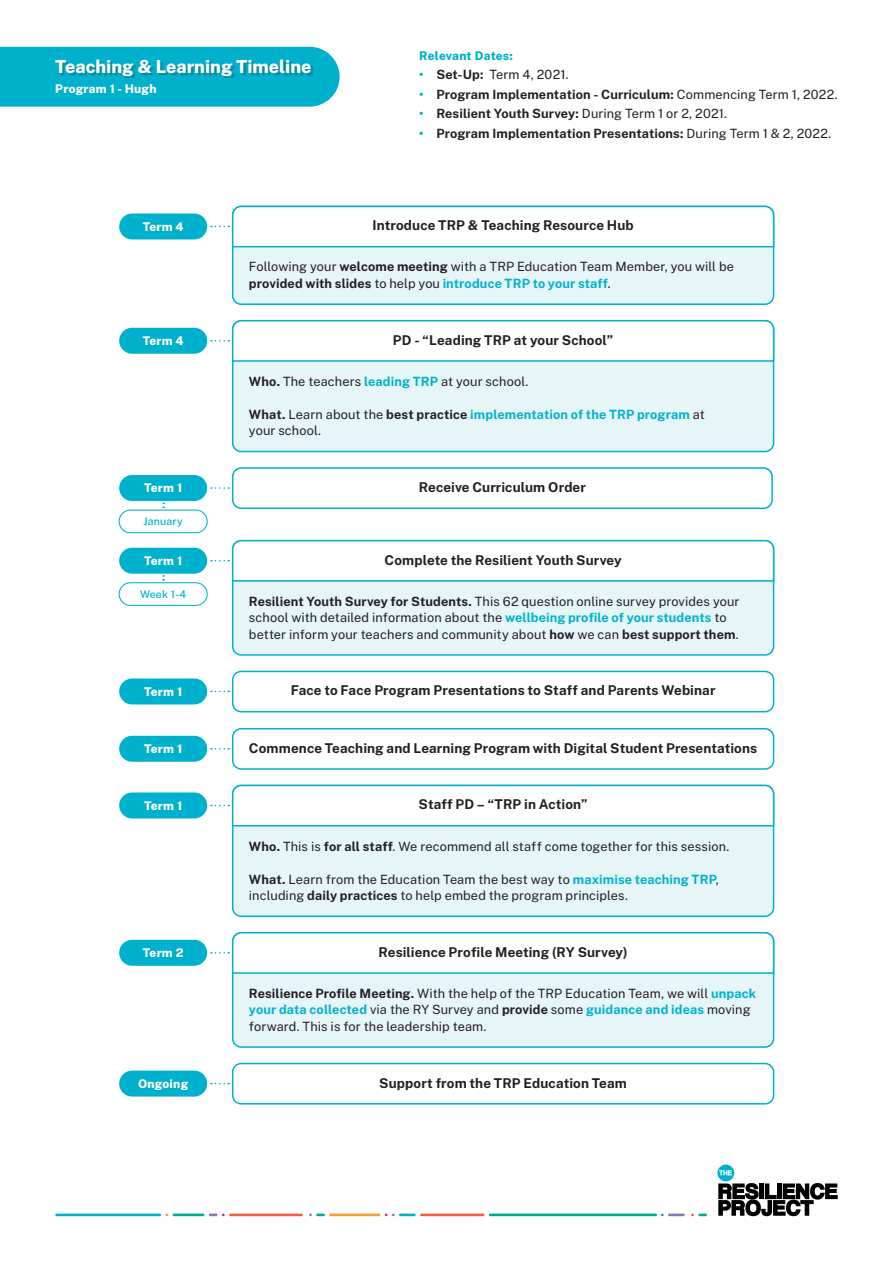
<style>
.page{position:relative;width:893px;height:1263px;background:#fff}
.page>*{position:absolute;margin:0;border:0;box-sizing:border-box;transform-origin:0 0}
.Page_Header{font:800 18px "Public Sans";color:#fff}
.t1{font:700 13.5px "Public Sans";letter-spacing:.005em;color:#231f20}
.t2{font:12.75px/16.5px "Public Sans";letter-spacing:.005em;color:#231f20}
.t3{font:700 12.75px "Public Sans";letter-spacing:.01em;color:#231f20}
.t4{font:700 12.75px/16.5px "Public Sans";letter-spacing:.01em;color:#00b1cd}
.t5{font:800 12px "Public Sans";letter-spacing:.02em;color:#fff}
.t6{font:800 12px "Public Sans";color:#00b1cd}
.t7{font:500 10.5px "Public Sans";letter-spacing:.02em;color:#00b1cd}
.s1{font-weight:700;color:#00b1cd}
.s2{font-weight:700}
.s3{color:#00b1cd}
.s4{font-weight:400}
.s5{color:#231f20}
.s6{font-weight:400;color:#231f20}
</style>
<div class="page">
<div style="left:0;top:47px;width:340px;height:60px;background:#00b1cd"></div>
<div style="left:58px;top:61px;width:255px;height:17px;background:#231f20;opacity:.25"></div>
<div style="left:233px;top:206px;width:541px;height:98px;background:#e5f5f8;border-radius:9px"></div>
<div style="left:232px;top:206px;width:542px;height:99px;border:2px solid #00b1cd;border-radius:9px"></div>
<div style="left:233px;top:785px;width:541px;height:131px;background:#e5f5f8;border-radius:9px"></div>
<div style="left:232px;top:785px;width:542px;height:132px;border:2px solid #00b1cd;border-radius:9px"></div>
<div style="left:233px;top:933px;width:541px;height:114px;background:#e5f5f8;border-radius:9px"></div>
<div style="left:232px;top:932px;width:542px;height:116px;border:2px solid #00b1cd;border-radius:9px"></div>
<div style="left:233px;top:321px;width:541px;height:130px;background:#e5f5f8;border-radius:9px"></div>
<div style="left:232px;top:320px;width:542px;height:132px;border:2px solid #00b1cd;border-radius:9px"></div>
<div style="left:233px;top:541px;width:541px;height:114px;background:#e5f5f8;border-radius:9px"></div>
<div style="left:232px;top:540px;width:542px;height:116px;border:2px solid #00b1cd;border-radius:9px"></div>
<div style="left:232px;top:1063px;width:542px;height:41px;border:2px solid #00b1cd;border-radius:9px"></div>
<div style="left:232px;top:671px;width:542px;height:41px;border:2px solid #00b1cd;border-radius:9px"></div>
<div style="left:232px;top:728px;width:542px;height:42px;border:2px solid #00b1cd;border-radius:9px"></div>
<div style="left:232px;top:467px;width:541px;height:42px;border:2px solid #00b1cd;border-radius:9px"></div>
<div style="left:119px;top:475px;width:88px;height:26px;background:#00b1cd;border-radius:13px"></div>
<div style="left:119px;top:548px;width:88px;height:26px;background:#00b1cd;border-radius:13px"></div>
<div style="left:119px;top:213px;width:88px;height:26px;background:#00b1cd;border-radius:13px"></div>
<div style="left:119px;top:792px;width:88px;height:26px;background:#00b1cd;border-radius:13px"></div>
<div style="left:119px;top:940px;width:88px;height:26px;background:#00b1cd;border-radius:13px"></div>
<div style="left:119px;top:1070px;width:88px;height:26px;background:#00b1cd;border-radius:13px"></div>
<div style="left:119px;top:678px;width:88px;height:26px;background:#00b1cd;border-radius:13px"></div>
<div style="left:119px;top:736px;width:88px;height:26px;background:#00b1cd;border-radius:13px"></div>
<div style="left:119px;top:328px;width:88px;height:26px;background:#00b1cd;border-radius:13px"></div>
<svg style="left:211px;top:205px;width:564px;height:43px;background:#ecf9fb"></svg>
<svg style="left:211px;top:784px;width:564px;height:43px;background:#ecf9fb"></svg>
<svg style="left:211px;top:932px;width:564px;height:42px;background:#ebf9fb"></svg>
<svg style="left:211px;top:320px;width:564px;height:42px;background:#ebf9fb"></svg>
<svg style="left:211px;top:487px;width:18px;height:2px"></svg>
<svg style="left:211px;top:539px;width:564px;height:43px;background:#edf9fb"></svg>
<div style="left:119px;top:510px;width:89px;height:23px;border:1px solid #00b1cd;border-radius:11px"></div>
<div style="left:119px;top:582px;width:89px;height:24px;border:1px solid #00b1cd;border-radius:11px"></div>
<svg style="left:717px;top:1164px;width:17px;height:17px"></svg>
<svg style="left:718px;top:1183px;width:120px;height:33px"></svg>
<svg style="left:719px;top:1170px;width:13px;height:5px"></svg>
<hr style="left:173px;top:1213px;width:31px;height:3px;background:#00ae8f">
<hr style="left:420px;top:1213px;width:64px;height:3px;background:#f16141">
<hr style="left:329px;top:1213px;width:51px;height:3px;background:#f89d33">
<hr style="left:55px;top:1213px;width:106px;height:3px;background:#00b1cd">
<hr style="left:489px;top:1213px;width:168px;height:3px;background:#00ae8f">
<hr style="left:229px;top:1213px;width:74px;height:3px;background:#f16141">
<hr style="left:668px;top:1213px;width:17px;height:3px;background:#817bba">
<hr style="left:399px;top:1213px;width:17px;height:3px;background:#00b1cd">
<svg style="left:209px;top:1213px;width:16px;height:3px"></svg>
<svg style="left:309px;top:1213px;width:16px;height:3px"></svg>
<svg style="left:385px;top:1213px;width:10px;height:3px"></svg>
<svg style="left:691px;top:1213px;width:16px;height:3px"></svg>
<p class="Page_Header" style="left:55px;top:53px;width:258px">Teaching &amp; Learning Timeline</p>
<p class="t5" style="left:55px;top:80px;width:103px">Program 1 - Hugh</p>
<p class="t5" style="left:143px;top:218px;width:42px">Term 4</p>
<p class="t6" style="left:419px;top:47px;width:95px">Relevant Dates:</p>
<p class="t2" style="left:419px;top:66px;width:151px"><span class="s1">•</span> <span class="s2">Set-Up:</span> Term 4, 2021.</p>
<p class="t3" style="left:419px;top:85px;width:420px"><span class="s3">•</span> Program Implementation - Curriculum: <span class="s4">Commencing Term 1, 2022.</span></p>
<p class="t3" style="left:419px;top:104px;width:309px"><span class="s3">•</span> Resilient Youth Survey: <span class="s4">During Term 1 or 2, 2021.</span></p>
<p class="t3" style="left:419px;top:124px;width:413px"><span class="s3">•</span> Program Implementation Presentations: <span class="s4">During Term 1 &amp; 2, 2022.</span></p>
<p class="t1" style="left:372px;top:216px;width:263px">Introduce TRP &amp; Teaching Resource Hub</p>
<p class="t2" style="left:249px;top:258px;width:486px">Following your <span class="s2">welcome meeting</span> with a TRP Education Team Member, you will be <span class="s2">provided with slides</span> to help you <span class="s1">introduce TRP to your staff</span>.</p>
<p class="t5" style="left:143px;top:332px;width:42px">Term 4</p>
<p class="t1" style="left:393px;top:330px;width:222px">PD - “Leading TRP at your School”</p>
<p class="t2" style="left:249px;top:372px;width:281px"><span class="s2">Who.</span> The teachers <span class="s1">leading TRP</span> at your school.</p>
<p class="t4" style="left:249px;top:405px;width:458px"><span class="s5">What.</span> <span class="s6">Learn about the</span> <span class="s5">best practice</span> implementation of the TRP program <span class="s6">at your school.</span></p>
<p class="t5" style="left:144px;top:479px;width:40px">Term 1</p>
<p class="t1" style="left:419px;top:477px;width:169px">Receive Curriculum Order</p>
<p class="t7" style="left:143px;top:513px;width:41px">January</p>
<p class="t5" style="left:144px;top:552px;width:40px">Term 1</p>
<p class="t1" style="left:385px;top:550px;width:239px">Complete the Resilient Youth Survey</p>
<p class="t7" style="left:140px;top:586px;width:48px">Week 1-4</p>
<p class="t2" style="left:249px;top:592px;width:492px"><span class="s2">Resilient Youth Survey for Students.</span> This 62 question online survey provides your school with detailed information about the <span class="s1">wellbeing profile of your students</span> to better inform your teachers and community about <span class="s2">how</span> we can <span class="s2">best support them</span>.</p>
<p class="t5" style="left:144px;top:683px;width:40px">Term 1</p>
<p class="t1" style="left:291px;top:681px;width:426px">Face to Face Program Presentations to Staff and Parents Webinar</p>
<p class="t5" style="left:144px;top:740px;width:40px">Term 1</p>
<p class="t1" style="left:249px;top:738px;width:510px">Commence Teaching and Learning Program with Digital Student Presentations</p>
<p class="t5" style="left:144px;top:797px;width:40px">Term 1</p>
<p class="t1" style="left:419px;top:795px;width:171px">Staff PD – “TRP in Action”</p>
<p class="t2" style="left:249px;top:837px;width:482px"><span class="s2">Who.</span> This is <span class="s2">for all staff</span>. We recommend all staff come together for this session.</p>
<p class="t2" style="left:249px;top:870px;width:471px"><span class="s2">What.</span> Learn from the Education Team the best way to <span class="s1">maximise teaching TRP</span>, including <span class="s2">daily practices</span> to help embed the program principles.</p>
<p class="t5" style="left:143px;top:944px;width:42px">Term 2</p>
<p class="t1" style="left:379px;top:942px;width:251px">Resilience Profile Meeting (RY Survey)</p>
<p class="t2" style="left:249px;top:984px;width:509px"><span class="s2">Resilience Profile Meeting.</span> With the help of the TRP Education Team, we will <span class="s1">unpack your data collected</span> via the RY Survey and <span class="s2">provide</span> some <span class="s1">guidance and ideas</span> moving forward. This is for the leadership team.</p>
<p class="t5" style="left:138px;top:1075px;width:52px">Ongoing</p>
<p class="t1" style="left:379px;top:1073px;width:249px">Support from the TRP Education Team</p>
</div>
